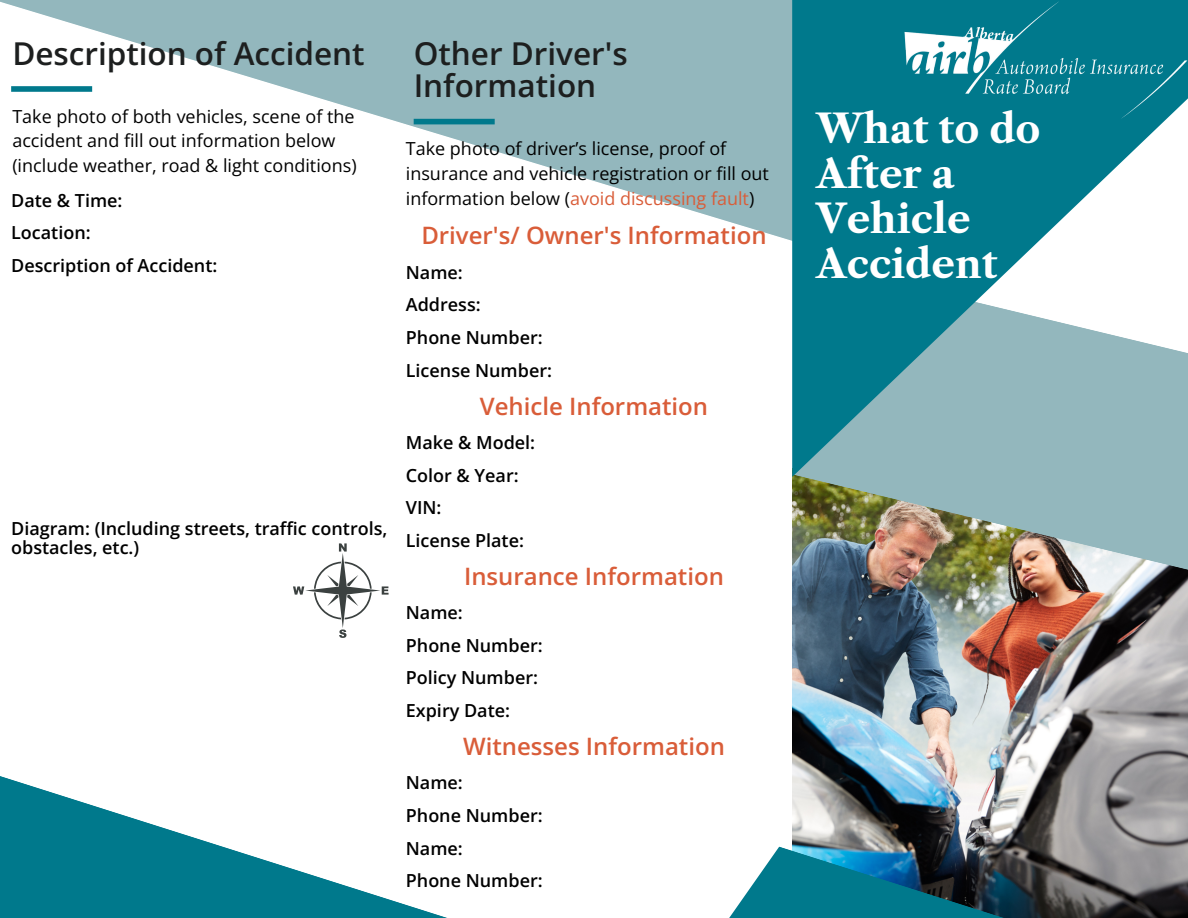
<style>
.page{position:relative;width:1188px;height:918px;background:#fff}
.page>*{position:absolute;margin:0;border:0;box-sizing:border-box;transform-origin:0 0}
.t1{font:700 39px/45px "Libre Caslon Text";color:#fff}
.t2{font:600 31.5px/32.7px "Open Sans";color:#1d1f1f}
.t3{font:600 24px "Open Sans";color:#d95d39}
.t4{font:600 18px/19.2px "Open Sans";color:#000}
.t5{font:18px/24.8px "Open Sans";color:#000}
.s1{color:#d95d39}
</style>
<div class="page">
<img style="left:792px;top:631px;width:396px;height:196px">
<img style="left:792px;top:477px;width:396px;height:154px">
<svg style="left:0;top:0;width:792px;height:241px;fill:#93b7bd"></svg>
<svg style="left:792px;top:0;width:396px;height:477px;fill:#00798c"></svg>
<svg style="left:729px;top:827px;width:459px;height:91px;background:#4c707a"></svg>
<svg style="left:0;top:776px;width:447px;height:142px;fill:#00798c"></svg>
<img style="left:903px;top:0;width:285px;height:119px">
<div style="left:414px;top:119px;width:81px;height:5px;background:#00798c"></div>
<div style="left:11px;top:86px;width:81px;height:6px;background:#00798c"></div>
<svg style="left:293px;top:543px;width:96px;height:95px"></svg>
<p class="t2" style="left:12px;top:36px;width:354px">Description of Accident</p>
<p class="t5" style="left:12px;top:103px;width:344px">Take photo of both vehicles, scene of the</p>
<p class="t5" style="left:12px;top:128px;width:346px">accident and fill out information below (include weather, road &amp; light conditions)</p>
<p class="t4" style="left:11px;top:190px;width:113px">Date &amp; Time:</p>
<p class="t4" style="left:11px;top:223px;width:81px">Location:</p>
<p class="t4" style="left:11px;top:256px;width:208px">Description of Accident:</p>
<p class="t4" style="left:11px;top:518px;width:378px">Diagram: (Including streets, traffic controls, obstacles, etc.)</p>
<p class="t2" style="left:414px;top:36px;width:216px">Other Driver's<br>Information</p>
<p class="t5" style="left:406px;top:136px;width:322px">Take photo of driver’s license, proof of</p>
<p class="t5" style="left:406px;top:161px;width:365px">insurance and vehicle registration or fill out information below (<span class="s1">avoid discussing fault</span>)</p>
<p class="t3" style="left:421px;top:219px;width:347px">Driver's/ Owner's Information</p>
<p class="t4" style="left:406px;top:262px;width:58px">Name:</p>
<p class="t4" style="left:406px;top:295px;width:76px">Address:</p>
<p class="t4" style="left:406px;top:328px;width:138px">Phone Number:</p>
<p class="t4" style="left:406px;top:360px;width:148px">License Number:</p>
<p class="t3" style="left:480px;top:389px;width:230px">Vehicle Information</p>
<p class="t4" style="left:406px;top:432px;width:131px">Make &amp; Model:</p>
<p class="t4" style="left:406px;top:465px;width:114px">Color &amp; Year:</p>
<p class="t4" style="left:406px;top:498px;width:37px">VIN:</p>
<p class="t4" style="left:406px;top:530px;width:120px">License Plate:</p>
<p class="t3" style="left:464px;top:559px;width:261px">Insurance Information</p>
<p class="t4" style="left:406px;top:603px;width:58px">Name:</p>
<p class="t4" style="left:406px;top:635px;width:138px">Phone Number:</p>
<p class="t4" style="left:406px;top:668px;width:134px">Policy Number:</p>
<p class="t4" style="left:406px;top:701px;width:106px">Expiry Date:</p>
<p class="t3" style="left:463px;top:729px;width:263px">Witnesses Information</p>
<p class="t4" style="left:406px;top:773px;width:58px">Name:</p>
<p class="t4" style="left:406px;top:805px;width:138px">Phone Number:</p>
<p class="t4" style="left:406px;top:838px;width:58px">Name:</p>
<p class="t4" style="left:406px;top:871px;width:138px">Phone Number:</p>
<p class="t1" style="left:816px;top:107px;width:226px">What to do<br>After a<br>Vehicle<br>Accident</p>
</div>
